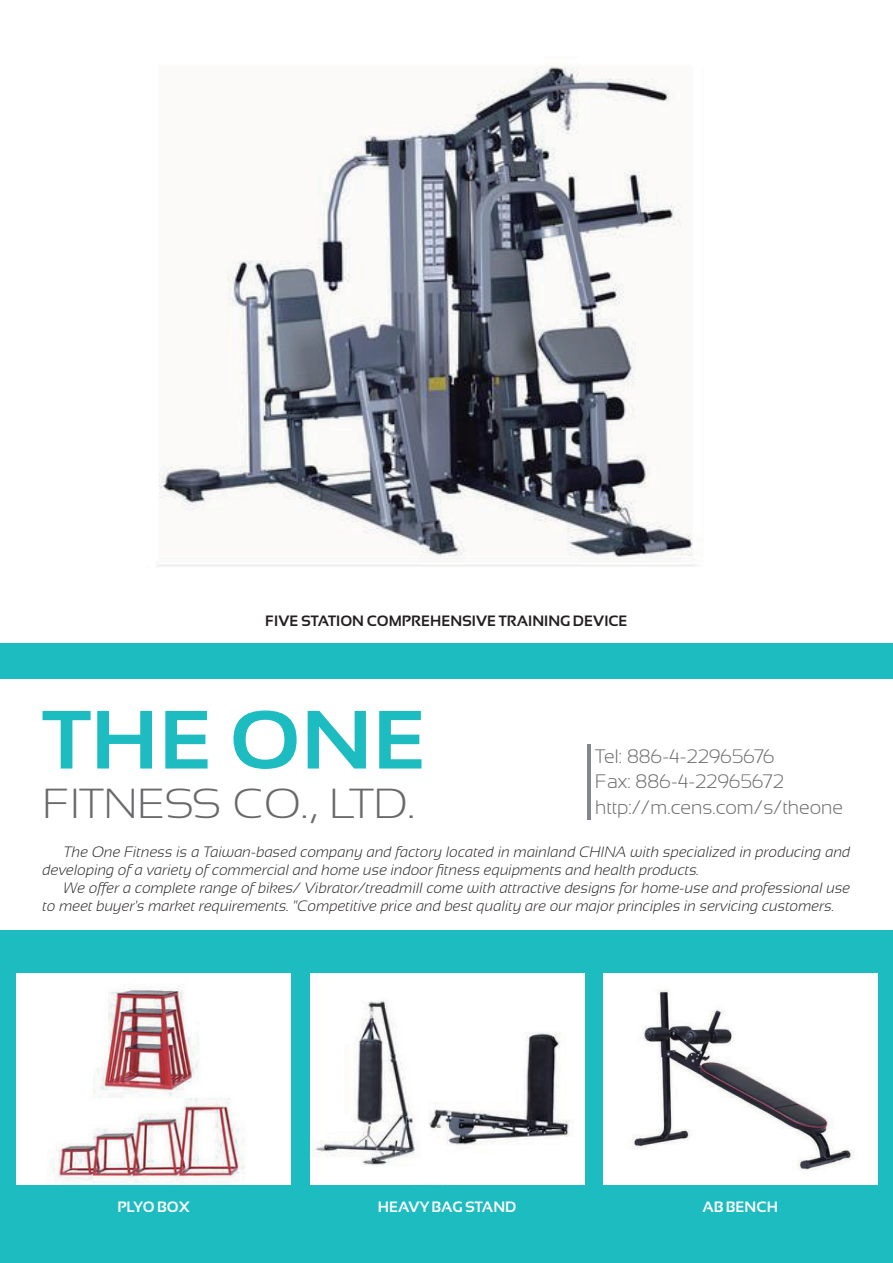
<style>
.page{position:relative;width:893px;height:1263px;background:#fff}
.page>*{position:absolute;margin:0;border:0;box-sizing:border-box;transform-origin:0 0}
.t1{font:700 82.5px "Sansation";color:#1cbcc1;scale:1.1 1}
.t2{font:300 42px "Sansation";color:#69696c;scale:1.1 1}
.t3{font:300 19.5px/25.5px "Sansation";color:#69696c}
.t4{font:italic 300 15px/18px "Sansation";color:#231f20}
.t5{font:700 15px "Sansation";color:#231f20}
.t6{font:700 15px "Sansation";color:#fff}
</style>
<div class="page">
<img style="left:157px;top:67px;width:540px;height:500px">
<div style="left:0;top:643px;width:893px;height:620px;background:#1cbcc1"></div>
<div style="left:0;top:679px;width:893px;height:251px;background:#fff"></div>
<div style="left:17px;top:973px;width:274px;height:212px;background:#fff"></div>
<img style="left:52px;top:986px;width:193px;height:199px">
<div style="left:310px;top:973px;width:274px;height:212px;background:#fff"></div>
<img style="left:313px;top:1000px;width:133px;height:185px">
<div style="left:604px;top:973px;width:274px;height:212px;background:#fff"></div>
<img style="left:632px;top:989px;width:222px;height:182px">
<hr style="left:587px;top:744px;width:3px;height:76px;background:#83878b">
<img style="left:429px;top:1026px;width:141px;height:137px">
<p class="t5" style="left:265px;top:613px;width:364px">FIVE STATION COMPREHENSIVE TRAINING DEVICE</p>
<h1 class="t1" style="left:43px;top:694px;width:351px">THE ONE</h1>
<h2 class="t2" style="left:43px;top:780px;width:340px">FITNESS CO., LTD.</h2>
<h3 class="t3" style="left:595px;top:743px;width:249px">Tel: 886-4-22965676<br>Fax: 886-4-22965672 http://m.cens.com/s/theone</h3>
<p class="t4" style="left:43px;top:843px;width:809px;text-indent:21px">The One Fitness is a Taiwan-based company and factory located in mainland CHINA with specialized in producing and developing of a variety of commercial and home use indoor fitness equipments and health products.</p>
<p class="t4" style="left:43px;top:879px;width:809px;text-indent:21px">We offer a complete range of bikes/ Vibrator/treadmill come with attractive designs for home-use and professional use to meet buyer's market requirements. "Competitive price and best quality are our major principles in servicing customers.</p>
<p class="t6" style="left:118px;top:1199px;width:74px">PLYO BOX</p>
<p class="t6" style="left:378px;top:1199px;width:140px">HEAVY BAG STAND</p>
<p class="t6" style="left:702px;top:1199px;width:77px">AB BENCH</p>
</div>
